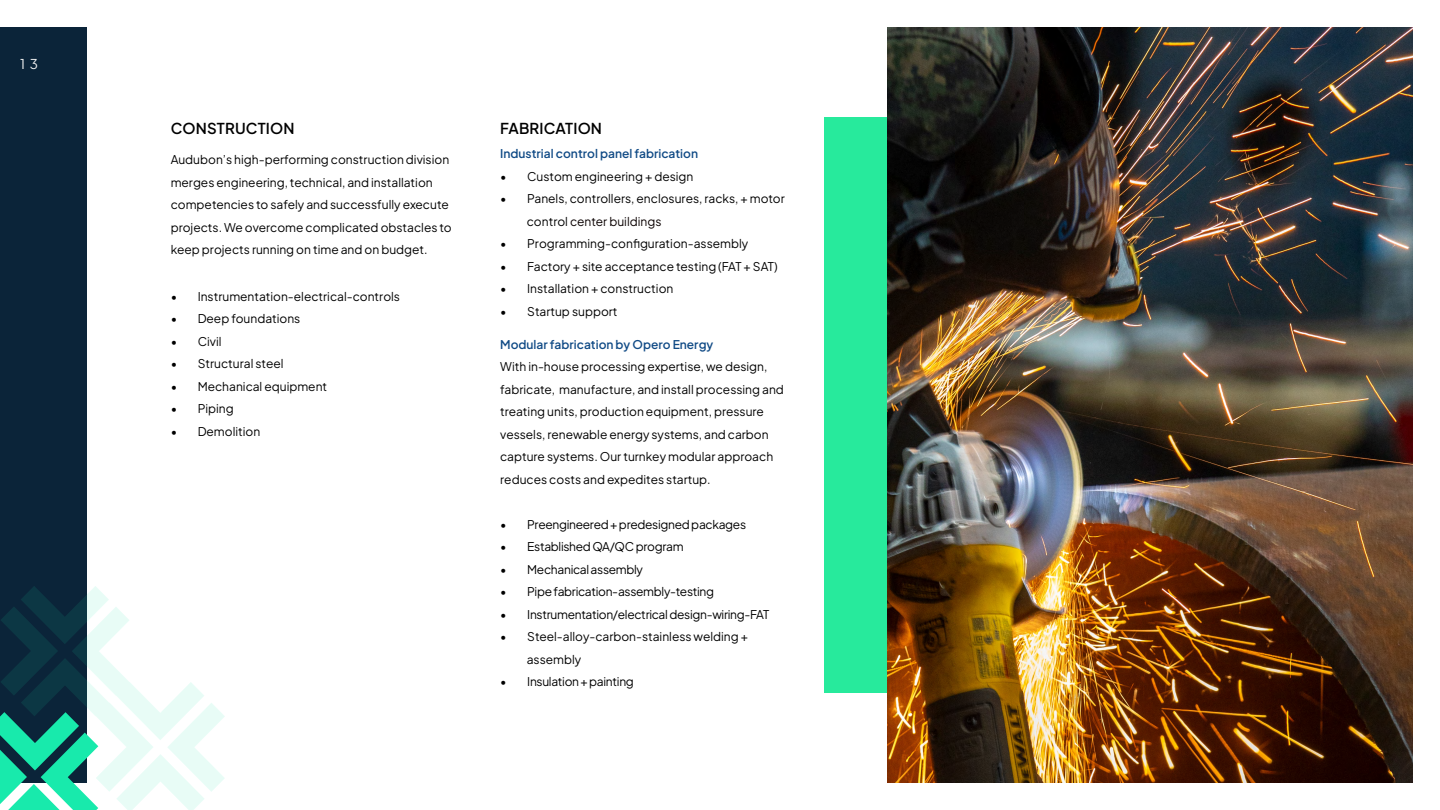
<style>
.page{position:relative;width:1440px;height:810px;background:#fff}
.page>*{position:absolute;margin:0;border:0;box-sizing:border-box;transform-origin:0 0}
.t1{font:600 15px "Plus Jakarta Sans";letter-spacing:.01em;color:#000}
.t2{font:13.5px "Plus Jakarta Sans";color:#f2f2f2}
.t3{font:12px/22.5px "Plus Jakarta Sans";color:#000}
.t4{font:12px "Plus Jakarta Sans";letter-spacing:-.025em;color:#000}
.t5{font:600 12px "Plus Jakarta Sans";color:#114b86}
.s1{color:#0a0000}
</style>
<div class="page">
<div style="left:0;top:27px;width:86px;height:756px;background:#0b2439"></div>
<svg style="left:0;top:586px;width:225px;height:224px"></svg>
<div style="left:824px;top:117px;width:108px;height:576px;background:#27ea9c"></div>
<img style="left:887px;top:27px;width:526px;height:756px">
<p class="t2" style="left:20px;top:53px;width:19px">1 3</p>
<p class="t1" style="left:171px;top:115px;width:125px">CONSTRUCTION</p>
<p class="t3" style="left:171px;top:147px;width:283px">Audubon’s high-performing construction division merges engineering, technical, and installation competencies to safely and successfully execute projects. We overcome complicated obstacles to keep projects running on time and on budget.</p>
<p class="t3" style="left:171px;top:284px;width:231px">• Instrumentation-electrical-controls</p>
<p class="t3" style="left:171px;top:306px;width:131px">• Deep foundations</p>
<p class="t3" style="left:171px;top:329px;width:52px">• Civil</p>
<p class="t3" style="left:171px;top:351px;width:114px">• Structural steel</p>
<p class="t3" style="left:171px;top:374px;width:158px">• Mechanical equipment</p>
<p class="t3" style="left:171px;top:396px;width:65px">• Piping</p>
<p class="t3" style="left:171px;top:419px;width:91px">• Demolition</p>
<p class="t1" style="left:500px;top:115px;width:103px">FABRICATION</p>
<p class="t5" style="left:500px;top:143px;width:199px">Industrial control panel fabrication</p>
<p class="t3" style="left:500px;top:164px;width:195px">• Custom engineering + design</p>
<p class="t3" style="left:527px;top:186px;width:260px;text-indent:-27px">• Panels, controllers, enclosures, racks, + motor control <span class="s1">center buildings</span></p>
<p class="t3" style="left:500px;top:231px;width:250px">• Programming-configuration-assembly</p>
<p class="t3" style="left:500px;top:254px;width:279px">• Factory + site acceptance testing (FAT + SAT)</p>
<p class="t3" style="left:500px;top:276px;width:175px">• Installation + construction</p>
<p class="t3" style="left:500px;top:299px;width:119px">• Startup support</p>
<p class="t5" style="left:500px;top:334px;width:215px">Modular fabrication by Opero Energy</p>
<p class="t3" style="left:500px;top:354px;width:285px">With in-house processing expertise, we design, fabricate, manufacture, and install processing and treating units, production equipment, pressure vessels, renewable energy systems, and carbon capture systems. Our turnkey modular approach reduces costs and expedites startup.</p>
<p class="t4" style="left:500px;top:514px;width:247px">• Preengineered + predesigned packages</p>
<p class="t4" style="left:500px;top:537px;width:185px">• Established QA/QC program</p>
<p class="t4" style="left:500px;top:559px;width:144px">• Mechanical assembly</p>
<p class="t4" style="left:500px;top:582px;width:215px">• Pipe fabrication-assembly-testing</p>
<p class="t4" style="left:500px;top:604px;width:271px">• Instrumentation/electrical design-wiring-FAT</p>
<p class="t3" style="left:527px;top:624px;width:223px;text-indent:-27px">• Steel-alloy-carbon-stainless welding + assembly</p>
<p class="t4" style="left:500px;top:672px;width:135px">• Insulation + painting</p>
</div>
